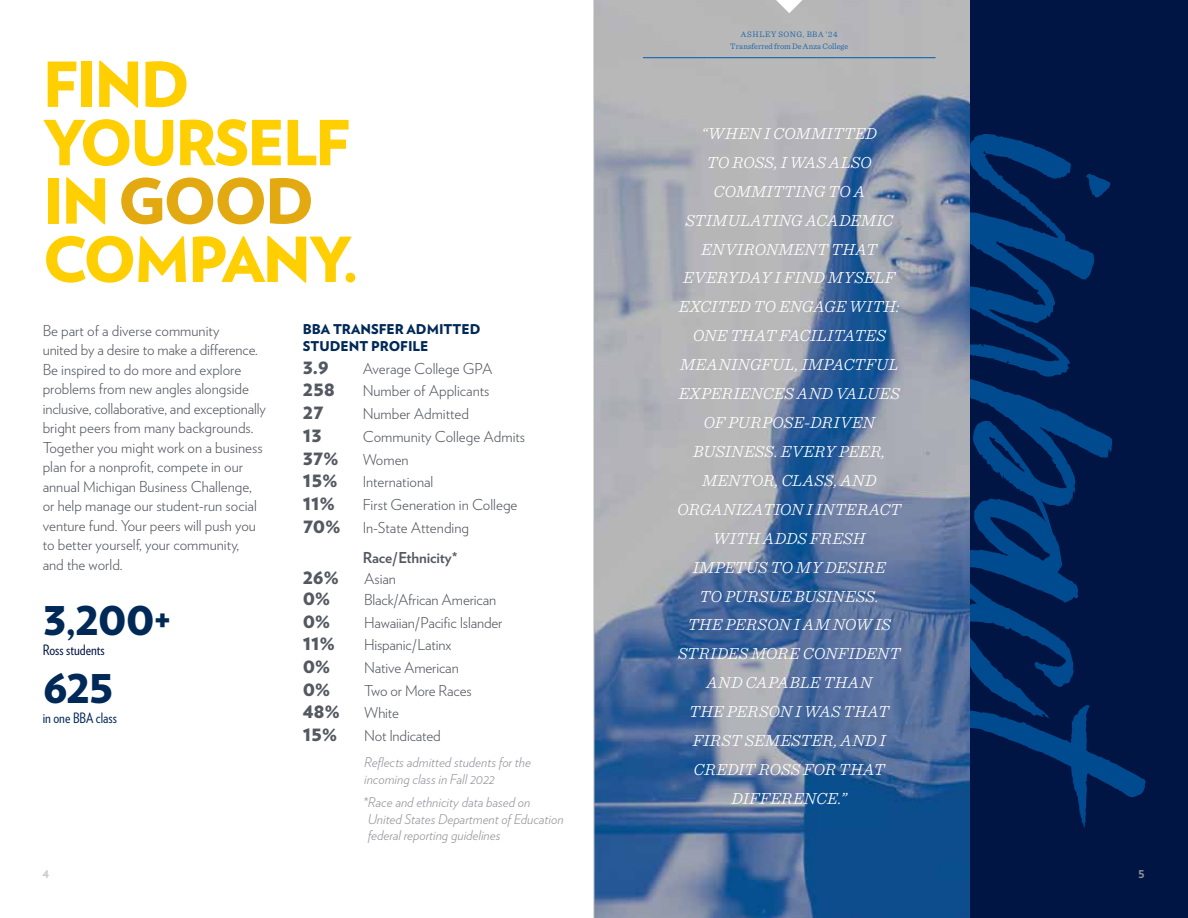
<style>
.page{position:relative;width:1188px;height:918px;background:#fff}
.page>*{position:absolute;margin:0;border:0;box-sizing:border-box;transform-origin:0 0}
.t1{font:900 61.95px/58.3px "Verlag";letter-spacing:-.04em;color:#ffcf01}
.t2{font:900 39.6px "Verlag";letter-spacing:-.03em;color:#002957}
.t3{font:900 21px "Verlag";color:#545861}
.t4{font:italic 300 16.95px/29px "Sentinel";letter-spacing:.01em;color:#fff;text-align:center}
.t5{font:300 15px/19.5px "Verlag";color:#545861}
.t6{font:700 15px/21.6px "Verlag";letter-spacing:-.01em;color:#545861}
.t7{font:14.25px "Verlag Condensed";color:#002957}
.t8{font:14.25px "Verlag Condensed";color:#001544}
.t9{font:italic 300 13.5px/16.5px "Verlag";color:#939598}
.t10{font:900 13.5px/16.5px "Verlag";color:#002957}
.t11{font:700 13.5px "Verlag";color:#c7c8ca}
.t12{font:700 13.5px "Verlag";color:#939598}
.t13{font:300 8.25px/12px "Sentinel";letter-spacing:.015em;color:#065baa;text-align:center}
.s1{color:#e2aa10}
.s2{font-weight:900;font-size:21px}
.s3{font-weight:300}
</style>
<div class="page">
<img style="left:595px;top:0;width:376px;height:918px">
<div style="left:971px;top:0;width:217px;height:918px;background:#001544"></div>
<svg style="left:971px;top:134px;width:175px;height:694px"></svg>
<svg style="left:776px;top:0;width:26px;height:13px"></svg>
<hr style="left:643px;top:57px;width:293px;height:1px;background:#065baa">
<hr style="left:594px;top:0;width:1px;height:918px;background:#b1b4b6">
<h1 class="t1" style="left:43px;top:52px;width:318px">FIND<br>YOURSELF<br>IN <span class="s1">GOOD<br></span>COMPANY.</h1>
<p class="t5" style="left:43px;top:320px;width:225px">Be part of a diverse community<br>united by a desire to make a difference.<br>Be inspired to do more and explore problems from new angles alongside inclusive, collaborative, and exceptionally bright peers from many backgrounds.<br>Together you might work on a business plan for a nonprofit, compete in our annual Michigan Business Challenge, or help manage our student-run social venture fund. Your peers will push you to better yourself, your community,<br>and the world.</p>
<h2 class="t2" style="left:43px;top:588px;width:131px">3,200+</h2>
<p class="t8" style="left:43px;top:640px;width:64px">Ross students</p>
<h2 class="t2" style="left:43px;top:656px;width:72px">625</h2>
<p class="t7" style="left:43px;top:708px;width:76px">in one BBA class</p>
<p class="t10" style="left:303px;top:321px;width:179px">BBA TRANSFER ADMITTED<br>STUDENT PROFILE</p>
<h3 class="t3" style="left:303px;top:349px;width:28px">3.9</h3>
<p class="t5" style="left:363px;top:358px;width:131px">Average College GPA</p>
<h3 class="t3" style="left:303px;top:372px;width:34px">258</h3>
<p class="t5" style="left:363px;top:380px;width:128px">Number of Applicants</p>
<h3 class="t3" style="left:303px;top:394px;width:22px">27</h3>
<p class="t5" style="left:363px;top:403px;width:108px">Number Admitted</p>
<h3 class="t3" style="left:303px;top:417px;width:20px">13</h3>
<p class="t5" style="left:303px;top:424px;width:224px;line-height:22.8px;text-indent:60px">Community College Admits<br><span class="s2">37%</span> Women<br><span class="s2">15%</span> International</p>
<h3 class="t3" style="left:303px;top:485px;width:34px">11%</h3>
<p class="t5" style="left:303px;top:493px;width:216px;line-height:22.8px;text-indent:60px">First Generation in College<br><span class="s2">70%</span> In-State Attending</p>
<p class="t6" style="left:303px;top:546px;width:156px;text-indent:60px">Race/Ethnicity*<br><span class="s2">26%</span> <span class="s3">Asian</span></p>
<h3 class="t3" style="left:303px;top:580px;width:29px">0%</h3>
<p class="t5" style="left:364px;top:589px;width:134px">Black/African American</p>
<h3 class="t3" style="left:303px;top:603px;width:29px">0%</h3>
<p class="t5" style="left:364px;top:612px;width:140px">Hawaiian/Pacific Islander</p>
<h3 class="t3" style="left:303px;top:625px;width:34px">11%</h3>
<p class="t5" style="left:364px;top:634px;width:89px">Hispanic/Latinx</p>
<h3 class="t3" style="left:303px;top:648px;width:29px">0%</h3>
<p class="t5" style="left:364px;top:657px;width:96px">Native American</p>
<h3 class="t3" style="left:303px;top:671px;width:29px">0%</h3>
<p class="t5" style="left:303px;top:678px;width:171px;line-height:22.8px;text-indent:61px">Two or More Races<br><span class="s2">48%</span> White</p>
<h3 class="t3" style="left:303px;top:716px;width:36px">15%</h3>
<p class="t5" style="left:364px;top:725px;width:78px">Not Indicated</p>
<p class="t9" style="left:364px;top:753px;width:168px">Reflects admitted students for the incoming class in Fall 2022</p>
<p class="t9" style="left:368px;top:793px;width:197px;text-indent:-5px">*Race and ethnicity data based on<br>United States Department of Education federal reporting guidelines</p>
<p class="t13" style="left:730px;top:28px;width:119px">ASHLEY SONG, BBA ’24<br>Transferred from De Anza College</p>
<p class="t4" style="left:677px;top:118px;width:226px">“WHEN I COMMITTED<br>TO ROSS, I WAS ALSO<br>COMMITTING TO A<br>STIMULATING ACADEMIC<br>ENVIRONMENT THAT<br>EVERYDAY I FIND MYSELF<br>EXCITED TO ENGAGE WITH:<br>ONE THAT FACILITATES<br>MEANINGFUL, IMPACTFUL<br>EXPERIENCES AND VALUES<br>OF PURPOSE-DRIVEN<br>BUSINESS. EVERY PEER,<br>MENTOR, CLASS, AND<br>ORGANIZATION I INTERACT<br>WITH ADDS FRESH<br>IMPETUS TO MY DESIRE<br>TO PURSUE BUSINESS.<br>THE PERSON I AM NOW IS<br>STRIDES MORE CONFIDENT<br>AND CAPABLE THAN<br>THE PERSON I WAS THAT<br>FIRST SEMESTER, AND I<br>CREDIT ROSS FOR THAT<br>DIFFERENCE.”</p>
<p class="t11" style="left:42px;top:862px;width:8px">4</p>
<p class="t12" style="left:1138px;top:862px;width:8px">5</p>
</div>
